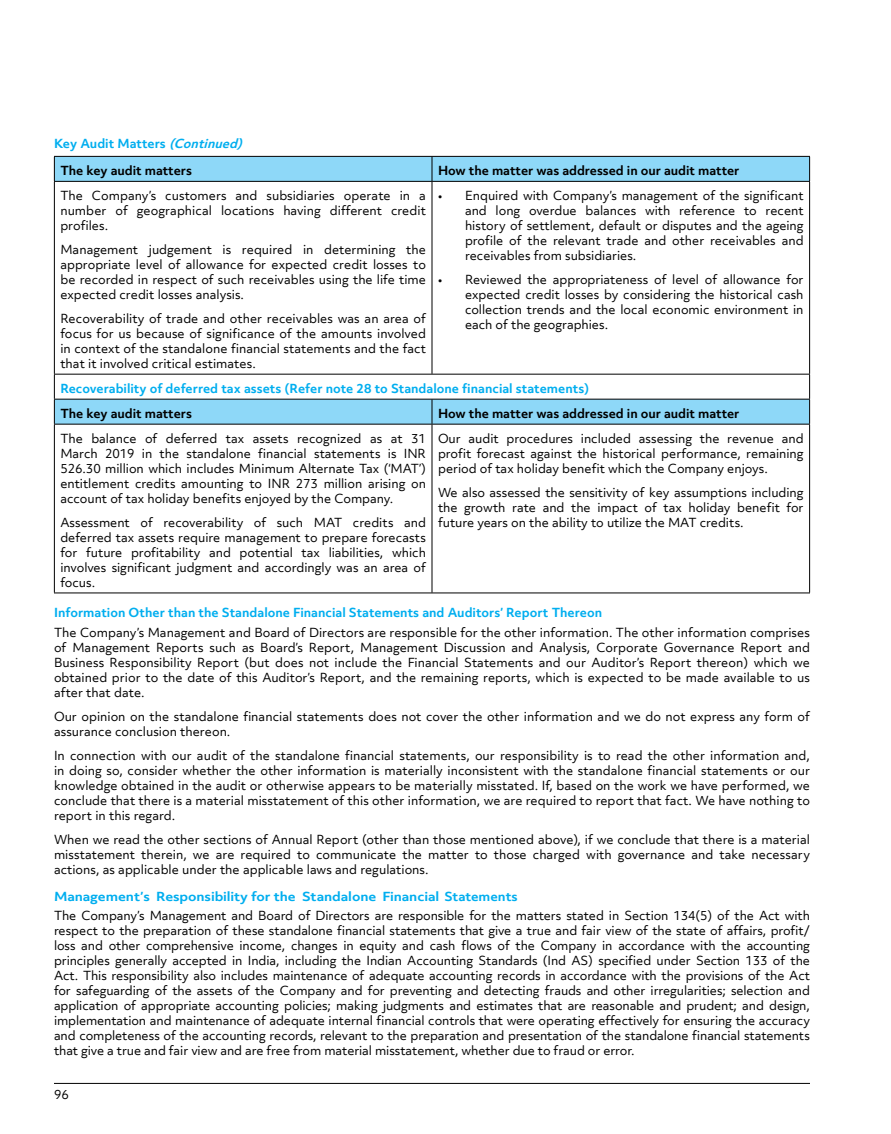
<style>
.page{position:relative;width:891px;height:1134px;background:#fff}
.page>*{position:absolute;margin:0;border:0;box-sizing:border-box;transform-origin:0 0}
.t1{font:12px/15px "Objektiv Mk 3 W03";color:#000;text-align:justify}
.t2{font:700 12px/25px "Objektiv Mk 3 W03";color:#00aeef}
.t3{font:700 12px "Objektiv Mk 3 W03";letter-spacing:-.005em;color:#000}
.s1{font-style:italic}
.s2{color:#000}
.s3{font-weight:700;color:#00aeef}
</style>
<div class="page">
<hr style="left:54px;top:1083px;width:756px;height:1px;background:#000">
<svg style="left:55px;top:157px;width:754px;height:267px"></svg>
<hr style="left:54px;top:156px;width:378px;height:1px;background:#000">
<svg style="left:54px;top:157px;width:1px;height:24px"></svg>
<hr style="left:432px;top:156px;width:378px;height:1px;background:#000">
<svg style="left:432px;top:157px;width:1px;height:24px"></svg>
<svg style="left:809px;top:157px;width:1px;height:24px"></svg>
<hr style="left:54px;top:181px;width:378px;height:1px;background:#000">
<hr style="left:54px;top:182px;width:1px;height:192px;background:#000">
<hr style="left:432px;top:181px;width:378px;height:1px;background:#000">
<hr style="left:432px;top:182px;width:1px;height:192px;background:#000">
<hr style="left:809px;top:182px;width:1px;height:192px;background:#000">
<hr style="left:54px;top:374px;width:378px;height:1px;background:#000">
<hr style="left:432px;top:374px;width:378px;height:1px;background:#000">
<hr style="left:54px;top:399px;width:378px;height:1px;background:#000">
<svg style="left:54px;top:375px;width:1px;height:49px"></svg>
<hr style="left:432px;top:399px;width:378px;height:1px;background:#000">
<svg style="left:432px;top:400px;width:1px;height:24px"></svg>
<svg style="left:809px;top:375px;width:1px;height:49px"></svg>
<hr style="left:54px;top:424px;width:378px;height:1px;background:#000">
<hr style="left:54px;top:425px;width:1px;height:168px;background:#000">
<hr style="left:432px;top:424px;width:378px;height:1px;background:#000">
<hr style="left:432px;top:425px;width:1px;height:168px;background:#000">
<hr style="left:809px;top:425px;width:1px;height:168px;background:#000">
<hr style="left:54px;top:593px;width:378px;height:1px;background:#000">
<hr style="left:432px;top:593px;width:378px;height:1px;background:#000">
<p class="t2" style="left:54px;top:131px;width:194px">Key Audit Matters <span class="s1">(Continued)</span></p>
<p class="t3" style="left:60px;top:162px;width:133px">The key audit matters</p>
<p class="t3" style="left:438px;top:162px;width:303px">How the matter was addressed in our audit matter</p>
<p class="t1" style="left:60px;top:188px;width:367px">The Company’s customers and subsidiaries operate in a number of geographical locations having different credit profiles.</p>
<p class="t1" style="left:60px;top:242px;width:367px">Management judgement is required in determining the appropriate level of allowance for expected credit losses to be recorded in respect of such receivables using the life time expected credit losses analysis.</p>
<p class="t1" style="left:60px;top:311px;width:367px">Recoverability of trade and other receivables was an area of focus for us because of significance of the amounts involved in context of the standalone financial statements and the fact that it involved critical estimates.</p>
<p class="t1" style="left:465px;top:188px;width:340px;text-indent:-27px">• Enquired with Company’s management of the significant and long overdue balances with reference to recent history of settlement, default or disputes and the ageing profile of the relevant trade and other receivables and receivables from subsidiaries.</p>
<p class="t1" style="left:465px;top:272px;width:340px;text-indent:-27px">• Reviewed the appropriateness of level of allowance for expected credit losses by considering the historical cash collection trends and the local economic environment in each of the geographies.</p>
<p class="t2" style="left:60px;top:376px;width:531px">Recoverability of deferred tax assets (Refer note 28 to Standalone financial statements)<br><span class="s2">The key audit matters</span></p>
<p class="t3" style="left:438px;top:405px;width:303px">How the matter was addressed in our audit matter</p>
<p class="t1" style="left:60px;top:431px;width:367px">The balance of deferred tax assets recognized as at 31<br>March 2019 in the standalone financial statements is INR 526.30 million which includes Minimum Alternate Tax (‘MAT’) entitlement credits amounting to INR 273 million arising on account of tax holiday benefits enjoyed by the Company.</p>
<p class="t1" style="left:60px;top:515px;width:367px">Assessment of recoverability of such MAT credits and deferred tax assets require management to prepare forecasts for future profitability and potential tax liabilities, which involves significant judgment and accordingly was an area of focus.</p>
<p class="t1" style="left:438px;top:431px;width:367px">Our audit procedures included assessing the revenue and profit forecast against the historical performance, remaining period of tax holiday benefit which the Company enjoys.</p>
<p class="t1" style="left:438px;top:485px;width:367px">We also assessed the sensitivity of key assumptions including the growth rate and the impact of tax holiday benefit for future years on the ability to utilize the MAT credits.</p>
<p class="t1" style="left:54px;top:603px;width:757px;line-height:19.5px"><span class="s3">Information Other than the Standalone Financial Statements and Auditors’ Report Thereon<br></span>The Company’s Management and Board of Directors are responsible for the other information. The other information comprises</p>
<p class="t1" style="left:54px;top:640px;width:758px">of Management Reports such as Board’s Report, Management Discussion and Analysis, Corporate Governance Report and Business Responsibility Report (but does not include the Financial Statements and our Auditor’s Report thereon) which we obtained prior to the date of this Auditor’s Report, and the remaining reports, which is expected to be made available to us after that date.</p>
<p class="t1" style="left:54px;top:709px;width:757px">Our opinion on the standalone financial statements does not cover the other information and we do not express any form of assurance conclusion thereon.</p>
<p class="t1" style="left:54px;top:748px;width:758px">In connection with our audit of the standalone financial statements, our responsibility is to read the other information and, in doing so, consider whether the other information is materially inconsistent with the standalone financial statements or our knowledge obtained in the audit or otherwise appears to be materially misstated. If, based on the work we have performed, we conclude that there is a material misstatement of this other information, we are required to report that fact. We have nothing to report in this regard.</p>
<p class="t1" style="left:54px;top:832px;width:758px">When we read the other sections of Annual Report (other than those mentioned above), if we conclude that there is a material misstatement therein, we are required to communicate the matter to those charged with governance and take necessary actions, as applicable under the applicable laws and regulations.</p>
<p class="t1" style="left:54px;top:886px;width:758px;line-height:19.5px"><span class="s3">Management’s Responsibility for the Standalone Financial Statements<br></span>The Company’s Management and Board of Directors are responsible for the matters stated in Section 134(5) of the Act with</p>
<p class="t1" style="left:54px;top:923px;width:758px">respect to the preparation of these standalone financial statements that give a true and fair view of the state of affairs, profit/ loss and other comprehensive income, changes in equity and cash flows of the Company in accordance with the accounting principles generally accepted in India, including the Indian Accounting Standards (Ind AS) specified under Section 133 of the Act. This responsibility also includes maintenance of adequate accounting records in accordance with the provisions of the Act for safeguarding of the assets of the Company and for preventing and detecting frauds and other irregularities; selection and application of appropriate accounting policies; making judgments and estimates that are reasonable and prudent; and design, implementation and maintenance of adequate internal financial controls that were operating effectively for ensuring the accuracy and completeness of the accounting records, relevant to the preparation and presentation of the standalone financial statements that give a true and fair view and are free from material misstatement, whether due to fraud or error.</p>
<p class="t1" style="left:54px;top:1087px;width:16px">96</p>
</div>
